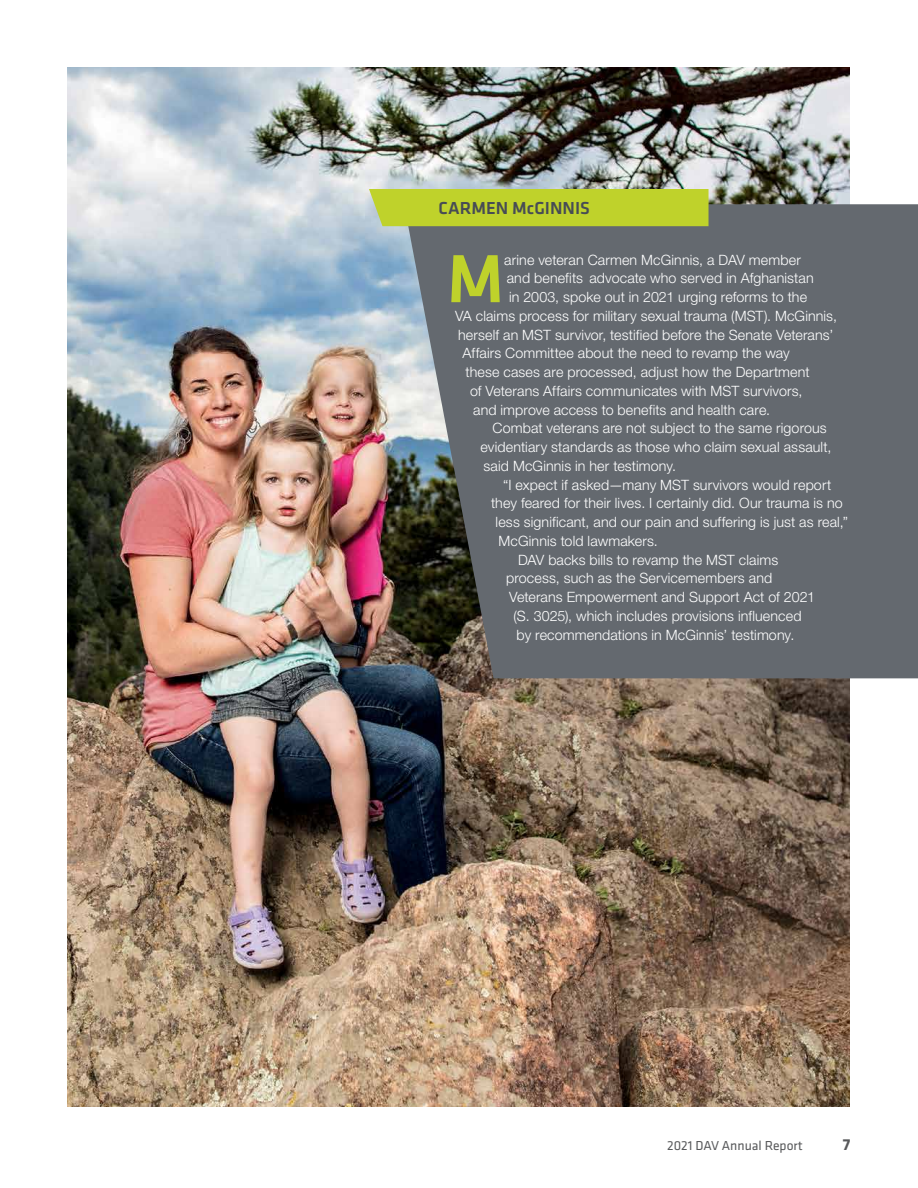
<style>
.page{position:relative;width:918px;height:1188px;background:#fff}
.page>*{position:absolute;margin:0;border:0;box-sizing:border-box;transform-origin:0 0}
.t1{font:500 70.5px "Klavika";color:#bfd22b}
.t2{font:500 18px "Klavika";color:#474c55}
.t3{font:700 16.5px "Klavika";color:#58595b}
.t4{font:300 14.25px "Helvetica Neue LT Std";letter-spacing:.01em;color:#fff}
.t5{font:13.5px "Klavika";color:#58595b}
</style>
<div class="page">
<img style="left:68px;top:68px;width:782px;height:1039px">
<svg style="left:404px;top:204px;width:514px;height:474px;background:#63686d"></svg>
<div style="left:369px;top:189px;width:340px;height:37px;background:#bfd22b"></div>
<p class="t2" style="left:439px;top:196px;width:153px">CARMEN McGINNIS</p>
<h1 class="t1" style="left:447px;top:231px;width:59px">M</h1>
<p class="t4" style="left:504px;top:251px;width:298px">arine veteran Carmen McGinnis, a DAV member</p>
<p class="t4" style="left:507px;top:270px;width:308px">and benefits advocate who served in Afghanistan</p>
<p class="t4" style="left:509px;top:288px;width:300px">in 2003, spoke out in 2021 urging reforms to the</p>
<p class="t4" style="left:455px;top:307px;width:383px">VA claims process for military sexual trauma (MST). McGinnis,</p>
<p class="t4" style="left:458px;top:326px;width:377px">herself an MST survivor, testified before the Senate Veterans’</p>
<p class="t4" style="left:463px;top:345px;width:329px">Affairs Committee about the need to revamp the way</p>
<p class="t4" style="left:466px;top:363px;width:346px">these cases are processed, adjust how the Department</p>
<p class="t4" style="left:470px;top:382px;width:334px">of Veterans Affairs communicates with MST survivors,</p>
<p class="t4" style="left:473px;top:401px;width:299px">and improve access to benefits and health care.</p>
<p class="t4" style="left:493px;top:420px;width:336px">Combat veterans are not subject to the same rigorous</p>
<p class="t4" style="left:481px;top:438px;width:352px">evidentiary standards as those who claim sexual assault,</p>
<p class="t4" style="left:484px;top:457px;width:194px">said McGinnis in her testimony.</p>
<p class="t4" style="left:503px;top:476px;width:330px">“I expect if asked—many MST survivors would report</p>
<p class="t4" style="left:491px;top:495px;width:353px">they feared for their lives. I certainly did. Our trauma is no</p>
<p class="t4" style="left:496px;top:513px;width:354px">less significant, and our pain and suffering is just as real,”</p>
<p class="t4" style="left:499px;top:532px;width:161px">McGinnis told lawmakers.</p>
<p class="t4" style="left:518px;top:551px;width:262px">DAV backs bills to revamp the MST claims</p>
<p class="t4" style="left:506px;top:570px;width:268px">process, such as the Servicemembers and</p>
<p class="t4" style="left:509px;top:588px;width:307px">Veterans Empowerment and Support Act of 2021</p>
<p class="t4" style="left:514px;top:607px;width:290px">(S. 3025), which includes provisions influenced</p>
<p class="t4" style="left:517px;top:626px;width:279px">by recommendations in McGinnis’ testimony.</p>
<p class="t5" style="left:667px;top:1137px;width:137px">2021 DAV Annual Report</p>
<p class="t3" style="left:843px;top:1133px;width:9px">7</p>
</div>
